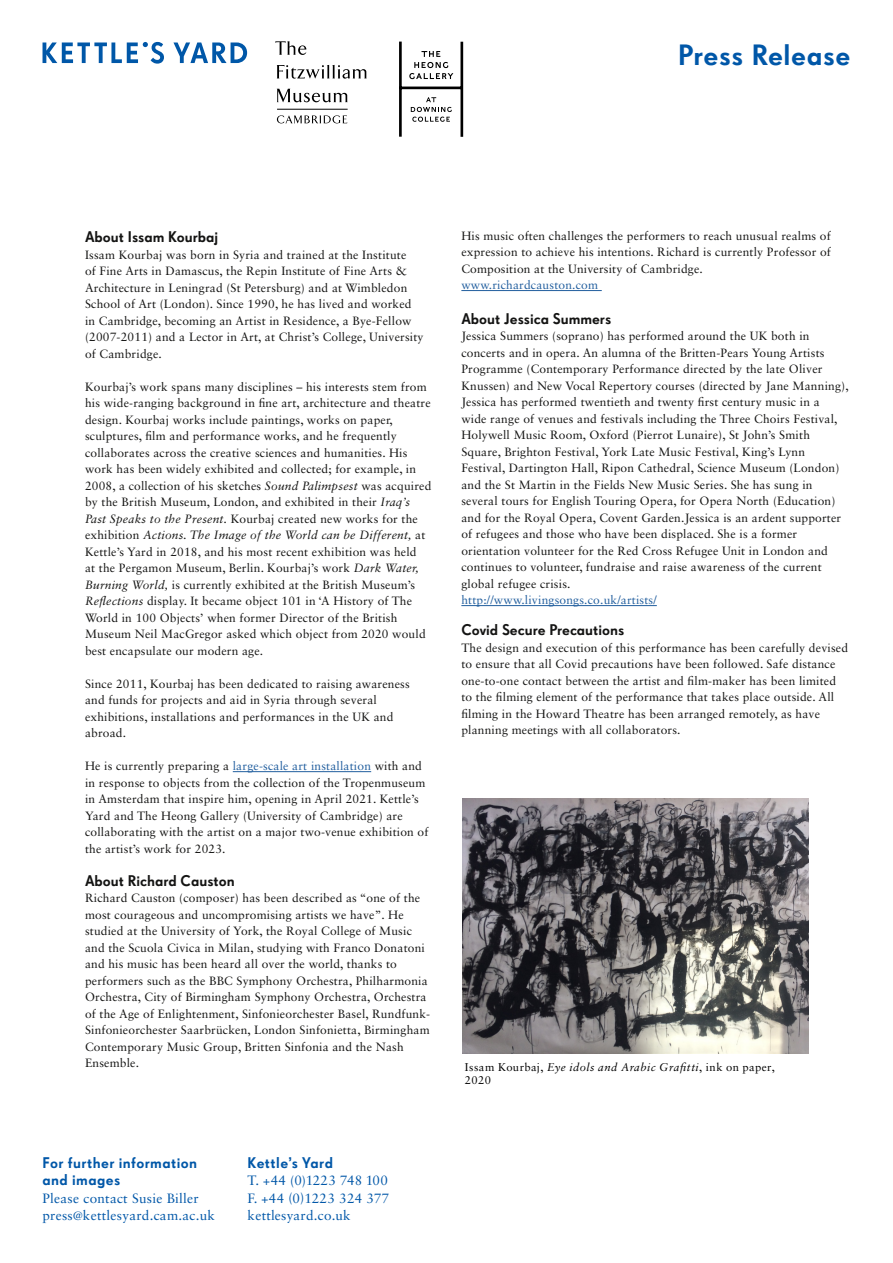
<style>
.page{position:relative;width:893px;height:1263px;background:#fff}
.page>*{position:absolute;margin:0;border:0;box-sizing:border-box;transform-origin:0 0}
.t1{font:500 28.5px "KY Super Grotesk";letter-spacing:.02em;color:#0057a8}
.t2{font:500 15px "KY Super Grotesk";color:#141413}
.t3{font:500 15px/17.7px "KY Super Grotesk";letter-spacing:.025em;color:#0057a8}
.t4{font:13.5px/17.7px "Sabon LT Std";letter-spacing:.02em;color:#0057a8}
.t5{font:12px/16.5px "Sabon LT Std";letter-spacing:.015em;color:#141413}
.t6{font:12px "Sabon LT Std";letter-spacing:.015em;color:#215e9e}
.t7{font:11.25px/13.5px "Sabon LT Std";letter-spacing:.035em;color:#000}
.s1{font-style:italic}
.s2{color:#215e9e}
.s3{font-size:12px}
</style>
<div class="page">
<svg style="left:43px;top:42px;width:121px;height:22px"></svg>
<svg style="left:173px;top:42px;width:74px;height:21px"></svg>
<hr style="left:233px;top:771px;width:138px;height:1px;background:#215e9e">
<img style="left:462px;top:798px;width:347px;height:255px">
<svg style="left:277px;top:89px;width:71px;height:13px"></svg>
<svg style="left:277px;top:65px;width:90px;height:14px"></svg>
<svg style="left:275px;top:41px;width:31px;height:14px"></svg>
<svg style="left:277px;top:115px;width:70px;height:8px"></svg>
<hr style="left:277px;top:109px;width:71px;height:1px;background:#000">
<hr style="left:400px;top:87px;width:63px;height:2px;background:#000">
<hr style="left:399px;top:42px;width:3px;height:95px;background:#000">
<hr style="left:460px;top:42px;width:3px;height:95px;background:#000">
<svg style="left:409px;top:51px;width:44px;height:28px"></svg>
<svg style="left:411px;top:97px;width:41px;height:25px"></svg>
<hr style="left:461px;top:290px;width:141px;height:1px;background:#215e9e">
<hr style="left:461px;top:605px;width:196px;height:1px;background:#215e9e">
<h1 class="t1" style="left:678px;top:38px;width:174px">Press Release</h1>
<p class="t2" style="left:85px;top:228px;width:135px">About Issam Kourbaj</p>
<p class="t5" style="left:85px;top:246px;width:340px">Issam Kourbaj was born in Syria and trained at the Institute<br>of Fine Arts in Damascus, the Repin Institute of Fine Arts &amp; Architecture in Leningrad (St Petersburg) and at Wimbledon School of Art (London). Since 1990, he has lived and worked in Cambridge, becoming an Artist in Residence, a Bye-Fellow (2007-2011) and a Lector in Art, at Christ’s College, University of Cambridge.</p>
<p class="t5" style="left:85px;top:378px;width:348px">Kourbaj’s work spans many disciplines – his interests stem from his wide-ranging background in fine art, architecture and theatre design. Kourbaj works include paintings, works on paper, sculptures, film and performance works, and he frequently collaborates across the creative sciences and humanities. His work has been widely exhibited and collected; for example, in 2008, a collection of his sketches <span class="s1">Sound Palimpsest</span> was acquired by the British Museum, London, and exhibited in their <span class="s1">Iraq’s Past Speaks to the Present.</span> Kourbaj created new works for the exhibition <span class="s1">Actions. The Image of the World can be Different,</span> at Kettle’s Yard in 2018, and his most recent exhibition was held<br>at the Pergamon Museum, Berlin. Kourbaj’s work <span class="s1">Dark Water, Burning World,</span> is currently exhibited at the British Museum’s <span class="s1">Reflections</span> display. It became object 101 in ‘A History of The World in 100 Objects’ when former Director of the British Museum Neil MacGregor asked which object from 2020 would best encapsulate our modern age.</p>
<p class="t5" style="left:85px;top:675px;width:326px">Since 2011, Kourbaj has been dedicated to raising awareness and funds for projects and aid in Syria through several exhibitions, installations and performances in the UK and abroad.</p>
<p class="t5" style="left:85px;top:758px;width:345px">He is currently preparing a <span class="s2">large-scale art installation</span> with and in response to objects from the collection of the Tropenmuseum in Amsterdam that inspire him, opening in April 2021. Kettle’s Yard and The Heong Gallery (University of Cambridge) are collaborating with the artist on a major two-venue exhibition of the artist’s work for 2023.</p>
<p class="t2" style="left:85px;top:872px;width:151px">About Richard Causton</p>
<p class="t5" style="left:85px;top:890px;width:347px">Richard Causton (composer) has been described as “one of the most courageous and uncompromising artists we have”. He studied at the University of York, the Royal College of Music and the Scuola Civica in Milan, studying with Franco Donatoni and his music has been heard all over the world, thanks to performers such as the BBC Symphony Orchestra, Philharmonia Orchestra, City of Birmingham Symphony Orchestra, Orchestra of the Age of Enlightenment, Sinfonieorchester Basel, Rundfunk-Sinfonieorchester Saarbrücken, London Sinfonietta, Birmingham Contemporary Music Group, Britten Sinfonia and the Nash Ensemble.</p>
<p class="t3" style="left:43px;top:1153px;width:156px">For further information and images</p>
<p class="t4" style="left:43px;top:1189px;width:174px">Please contact Susie Biller press<span class="s3">@</span>kettlesyard.cam.ac.uk</p>
<p class="t3" style="left:248px;top:1153px;width:87px">Kettle’s Yard</p>
<p class="t4" style="left:248px;top:1171px;width:143px;text-align:justify">T. +44 (0)1223 748 100<br>F. +44 (0)1223 324 377 kettlesyard.co.uk</p>
<p class="t5" style="left:461px;top:227px;width:371px;text-align:justify">His music often challenges the performers to reach unusual realms of expression to achieve his intentions. Richard is currently Professor of Composition at the University of Cambridge.</p>
<p class="t6" style="left:461px;top:278px;width:138px">www.richardcauston.com</p>
<p class="t2" style="left:461px;top:310px;width:151px">About Jessica Summers</p>
<p class="t5" style="left:461px;top:328px;width:389px">Jessica Summers (soprano) has performed around the UK both in concerts and in opera. An alumna of the Britten-Pears Young Artists Programme (Contemporary Performance directed by the late Oliver Knussen) and New Vocal Repertory courses (directed by Jane Manning), Jessica has performed twentieth and twenty first century music in a<br>wide range of venues and festivals including the Three Choirs Festival, Holywell Music Room, Oxford (Pierrot Lunaire), St John’s Smith Square, Brighton Festival, York Late Music Festival, King’s Lynn Festival, Dartington Hall, Ripon Cathedral, Science Museum (London) and the St Martin in the Fields New Music Series. She has sung in several tours for English Touring Opera, for Opera North (Education) and for the Royal Opera, Covent Garden.Jessica is an ardent supporter of refugees and those who have been displaced. She is a former orientation volunteer for the Red Cross Refugee Unit in London and continues to volunteer, fundraise and raise awareness of the current global refugee crisis.</p>
<p class="t6" style="left:461px;top:593px;width:197px">http://www.livingsongs.co.uk/artists/</p>
<p class="t2" style="left:461px;top:621px;width:164px">Covid Secure Precautions</p>
<p class="t5" style="left:461px;top:639px;width:388px">The design and execution of this performance has been carefully devised to ensure that all Covid precautions have been followed. Safe distance one-to-one contact between the artist and film-maker has been limited to the filming element of the performance that takes place outside. All filming in the Howard Theatre has been arranged remotely, as have planning meetings with all collaborators.</p>
<p class="t7" style="left:465px;top:1060px;width:311px">Issam Kourbaj, <span class="s1">Eye idols and Arabic Grafitti</span>, ink on paper,<br>2020</p>
</div>
